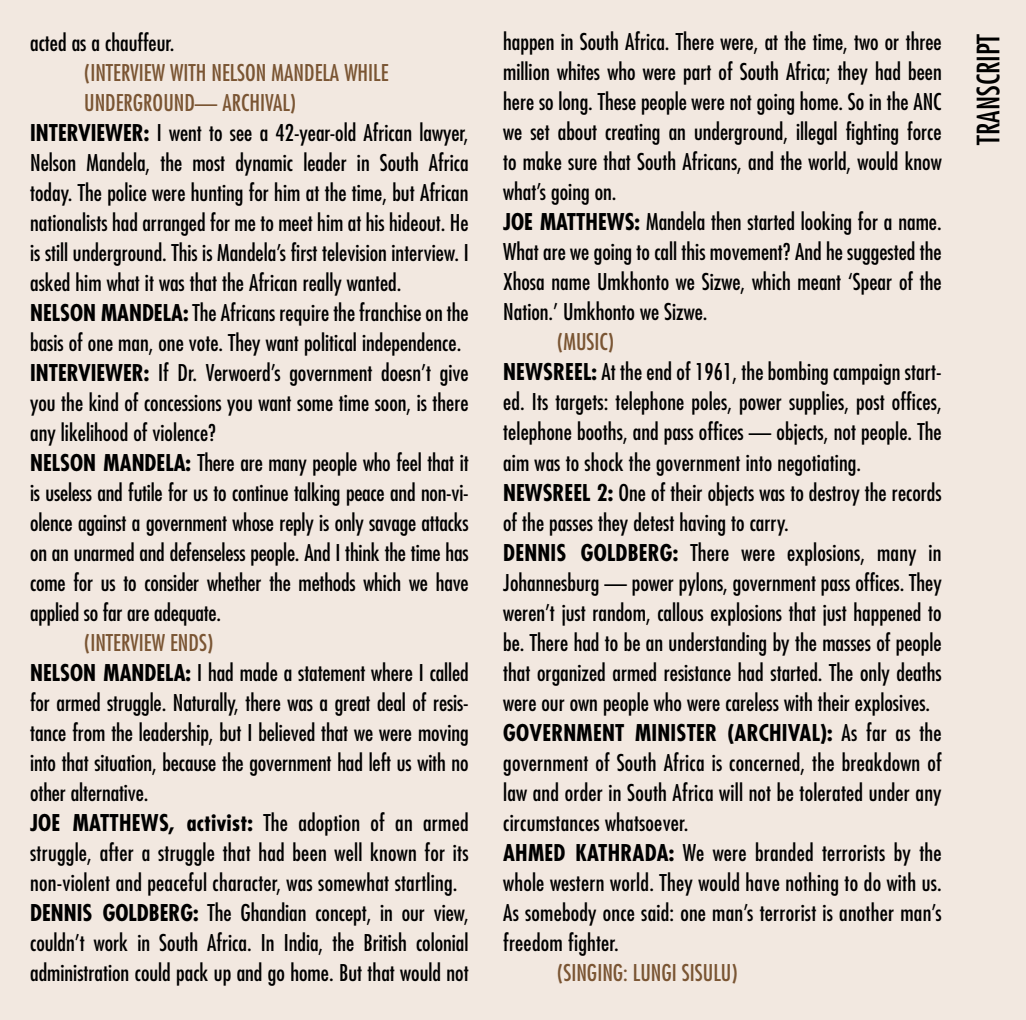
<style>
.page{position:relative;width:1026px;height:1020px;background:#fff}
.page>*{position:absolute;margin:0;border:0;box-sizing:border-box;transform-origin:0 0}
.t1{font:condensed 30px "Futura";color:#000}
.t2{font:condensed 22.5px/30px "Futura";color:#000}
.t3{font:condensed 22.5px "Futura";color:#7a5533}
.s1{font-weight:700}
.s2{color:#7a5533}
</style>
<div class="page">
<div style="left:0;top:0;width:1026px;height:1019px;background:#f2e8e0"></div>
<p class="t2" style="left:30px;top:27px;width:146px">acted as a chauffeur.</p>
<p class="t3" style="left:84px;top:58px;width:137px">(INTERVIEW WITH nelson</p>
<p class="t3" style="left:272px;top:58px;width:118px">MANDELA WHILE</p>
<p class="t3" style="left:84px;top:88px;width:213px">UNDERGROUND— ARCHIVAL)</p>
<p class="t2" style="left:30px;top:117px;width:440px"><span class="s1">INTERVIEWER:</span> I went to see a 42-year-old African lawyer,</p>
<p class="t2" style="left:30px;top:147px;width:440px">Nelson Mandela, the most dynamic leader in South Africa</p>
<p class="t2" style="left:30px;top:177px;width:440px">today. The police were hunting for him at the time, but African</p>
<p class="t2" style="left:30px;top:207px;width:440px">nationalists had arranged for me to meet him at his hideout. He</p>
<p class="t2" style="left:30px;top:237px;width:440px">is still underground. This is Mandela’s first television interview. I</p>
<p class="t2" style="left:30px;top:267px;width:373px">asked him what it was that the African really wanted.</p>
<p class="t2" style="left:30px;top:297px;width:440px"><span class="s1">NELSON MANDELA:</span> The Africans require the franchise on the</p>
<p class="t2" style="left:30px;top:327px;width:433px">basis of one man, one vote. They want political independence.</p>
<p class="t2" style="left:30px;top:357px;width:440px"><span class="s1">INTERVIEWER:</span> If Dr. Verwoerd’s government doesn’t give</p>
<p class="t2" style="left:30px;top:387px;width:440px">you the kind of concessions you want some time soon, is there</p>
<p class="t2" style="left:30px;top:417px;width:187px">any likelihood of violence?</p>
<p class="t2" style="left:30px;top:447px;width:440px"><span class="s1">NELSON MANDELA:</span> There are many people who feel that it</p>
<p class="t2" style="left:30px;top:477px;width:440px">is useless and futile for us to continue talking peace and non-vi-</p>
<p class="t2" style="left:30px;top:507px;width:440px">olence against a government whose reply is only savage attacks</p>
<p class="t2" style="left:30px;top:537px;width:440px">on an unarmed and defenseless people. And I think the time has</p>
<p class="t2" style="left:30px;top:567px;width:440px">come for us to consider whether the methods which we have</p>
<p class="t2" style="left:30px;top:597px;width:193px">applied so far are adequate.</p>
<p class="t2" style="left:30px;top:627px;width:440px;text-indent:54px"><span class="s2">(INTERVIEW ENDS)<br></span><span class="s1">NELSON MANDELA:</span> I had made a statement where I called for armed struggle. Naturally, there was a great deal of resis&shy;tance from the leadership, but I believed that we were moving into that situation, because the government had left us with no other alternative.<br><span class="s1">JOE MATTHEWS, activist:</span> The adoption of an armed struggle, after a struggle that had been well known for its non-violent and peaceful character, was somewhat startling.<br><span class="s1">DENNIS GOLDBERG:</span> The Ghandian concept, in our view, couldn’t work in South Africa. In India, the British colonial administration could pack up and go home. But that would not</p>
<p class="t2" style="left:503px;top:26px;width:440px">happen in South Africa. There were, at the time, two or three million whites who were part of South Africa; they had been here so long. These people were not going home. So in the ANC we set about creating an underground, illegal fighting force to make sure that South Africans, and the world, would know what’s going on.<br><span class="s1">JOE MATTHEWS:</span> Mandela then started looking for a name.<br>What are we going to call this movement? And he suggested the Xhosa name Umkhonto we Sizwe, which meant ‘Spear of the Nation.’ Umkhonto we Sizwe.</p>
<p class="t2" style="left:503px;top:326px;width:440px;text-indent:54px"><span class="s2">(MUSIC)<br></span><span class="s1">NEWSREEL:</span> At the end of 1961, the bombing campaign start&shy;ed. Its targets: telephone poles, power supplies, post offices, telephone booths, and pass offices — objects, not people. The aim was to shock the government into negotiating.<br><span class="s1">NEWSREEL 2:</span> One of their objects was to destroy the records of the passes they detest having to carry.<br><span class="s1">DENNIS GOLDBERG:</span> There were explosions, many in Johannesburg — power pylons, government pass offices. They weren’t just random, callous explosions that just happened to be. There had to be an understanding by the masses of people that organized armed resistance had started. The only deaths were our own people who were careless with their explosives.<br><span class="s1">GOVERNMENT MINISTER (ARCHIVAL):</span> As far as the government of South Africa is concerned, the breakdown of law and order in South Africa will not be tolerated under any circumstances whatsoever.<br><span class="s1">AHMED KATHRADA:</span> We were branded terrorists by the whole western world. They would have nothing to do with us.<br>As somebody once said: one man’s terrorist is another man’s freedom fighter.</p>
<p class="t3" style="left:557px;top:958px;width:182px">(SINGING: LUNGI SISULU)</p>
<h1 class="t1" style="left:970px;top:145px;width:111px;rotate:-90deg">Transcript</h1>
</div>
